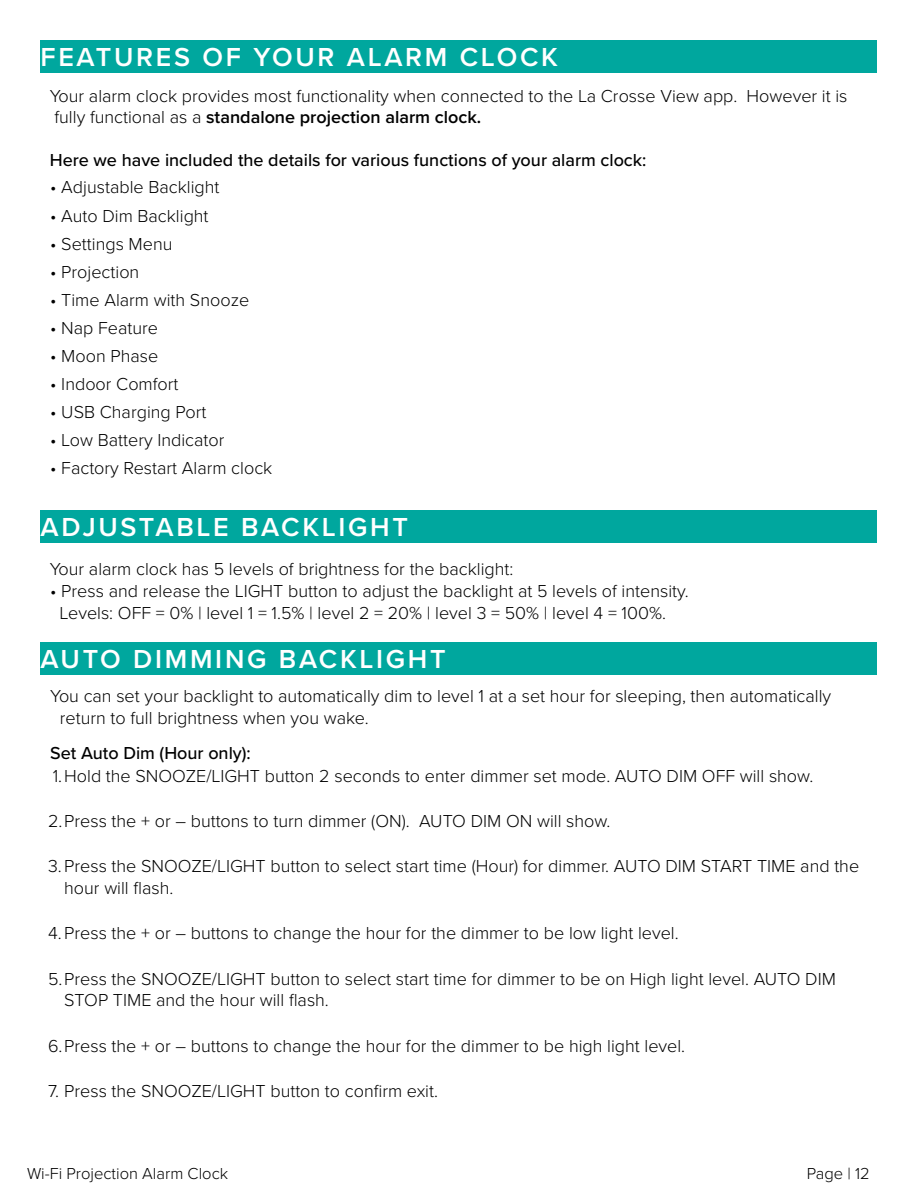
<style>
.page{position:relative;width:918px;height:1188px;background:#fff}
.page>*{position:absolute;margin:0;border:0;box-sizing:border-box;transform-origin:0 0}
.t1{font:600 27px "Proxima Nova";letter-spacing:.1em;color:#fff}
.t2{font:300 18px/21.6px "Proxima Nova";color:#000}
.t3{font:500 18px "Proxima Nova";color:#000}
.t4{font:300 16.5px "Proxima Nova";color:#000}
.s1{font-weight:600}
</style>
<div class="page">
<div style="left:40px;top:40px;width:838px;height:33px;background:#00a79e"></div>
<div style="left:40px;top:510px;width:838px;height:33px;background:#00a79e"></div>
<div style="left:40px;top:642px;width:838px;height:33px;background:#00a79e"></div>
<h1 class="t1" style="left:40px;top:37px;width:519px">FEATURES OF YOUR ALARM CLOCK</h1>
<p class="t2" style="left:50px;top:84px;width:799px">Your alarm clock provides most functionality when connected to the La Crosse View app. However it is fully functional as a <span class="s1">standalone projection alarm clock.</span></p>
<p class="t3" style="left:50px;top:147px;width:598px">Here we have included the details for various functions of your alarm clock:</p>
<p class="t2" style="left:50px;top:176px;width:171px">• Adjustable Backlight</p>
<p class="t2" style="left:50px;top:204px;width:160px">• Auto Dim Backlight</p>
<p class="t2" style="left:50px;top:232px;width:124px">• Settings Menu</p>
<p class="t2" style="left:50px;top:260px;width:91px">• Projection</p>
<p class="t2" style="left:50px;top:288px;width:201px">• Time Alarm with Snooze</p>
<p class="t2" style="left:50px;top:316px;width:109px">• Nap Feature</p>
<p class="t2" style="left:50px;top:344px;width:110px">• Moon Phase</p>
<p class="t2" style="left:50px;top:372px;width:130px">• Indoor Comfort</p>
<p class="t2" style="left:50px;top:400px;width:158px">• USB Charging Port</p>
<p class="t2" style="left:50px;top:428px;width:176px">• Low Battery Indicator</p>
<p class="t2" style="left:50px;top:456px;width:224px">• Factory Restart Alarm clock</p>
<h1 class="t1" style="left:40px;top:507px;width:369px">ADJUSTABLE BACKLIGHT</h1>
<p class="t2" style="left:50px;top:557px;width:465px">Your alarm clock has 5 levels of brightness for the backlight:</p>
<p class="t2" style="left:60px;top:578px;width:631px;line-height:22.6px;text-indent:-9px">• Press and release the LIGHT button to adjust the backlight at 5 levels of intensity.<br>Levels: OFF = 0% | level 1 = 1.5% | level 2 = 20% | level 3 = 50% | level 4 = 100%.</p>
<h1 class="t1" style="left:40px;top:638px;width:407px">AUTO DIMMING BACKLIGHT</h1>
<p class="t2" style="left:60px;top:684px;width:773px;text-indent:-10px">You can set your backlight to automatically dim to level 1 at a set hour for sleeping, then automatically return to full brightness when you wake.</p>
<p class="t3" style="left:50px;top:740px;width:202px">Set Auto Dim (Hour only):</p>
<p class="t2" style="left:53px;top:764px;width:762px">1.Hold the SNOOZE/LIGHT button 2 seconds to enter dimmer set mode. AUTO DIM OFF will show.</p>
<p class="t2" style="left:48px;top:809px;width:564px">2.Press the + or – buttons to turn dimmer (ON). AUTO DIM ON will show.</p>
<p class="t2" style="left:64px;top:855px;width:796px;text-indent:-16px">3.Press the SNOOZE/LIGHT button to select start time (Hour) for dimmer. AUTO DIM START TIME and the hour will flash.</p>
<p class="t2" style="left:48px;top:922px;width:632px">4.Press the + or – buttons to change the hour for the dimmer to be low light level.</p>
<p class="t2" style="left:64px;top:967px;width:773px;text-indent:-16px">5.Press the SNOOZE/LIGHT button to select start time for dimmer to be on High light level. AUTO DIM<br>STOP TIME and the hour will flash.</p>
<p class="t2" style="left:48px;top:1034px;width:639px">6.Press the + or – buttons to change the hour for the dimmer to be high light level.</p>
<p class="t2" style="left:48px;top:1079px;width:391px">7. Press the SNOOZE/LIGHT button to confirm exit.</p>
<p class="t4" style="left:27px;top:1161px;width:203px">Wi-Fi Projection Alarm Clock</p>
<p class="t4" style="left:807px;top:1161px;width:65px">Page | 12</p>
</div>
